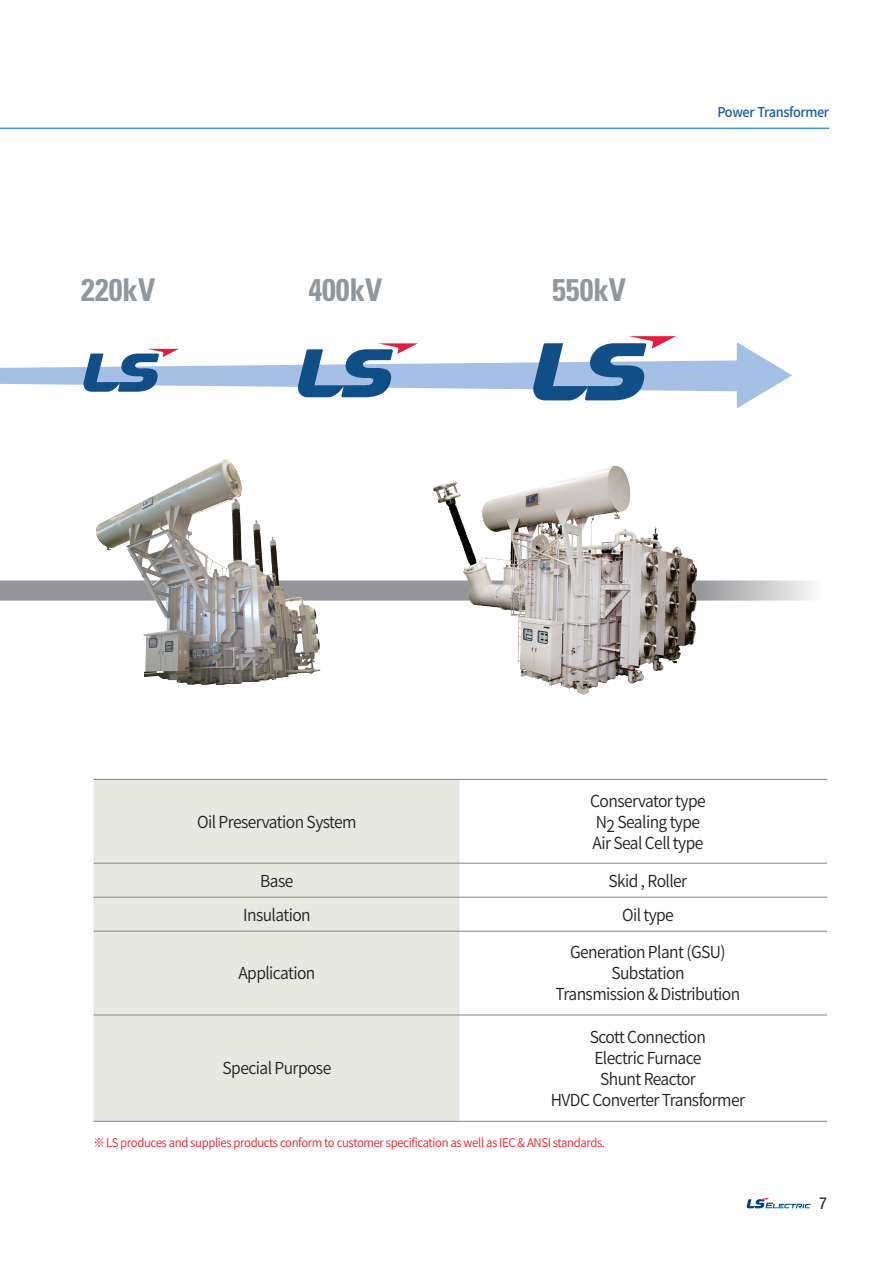
<style>
.page{position:relative;width:893px;height:1263px;background:#fff}
.page>*{position:absolute;margin:0;border:0;box-sizing:border-box;transform-origin:0 0}
.t1{font:700 condensed 31.35px "Univers";color:#90979d}
.t2{font:600 16.5px/21px "Noto Sans CJ Kkr";letter-spacing:-.035em;color:#231f20;text-align:center;scale:.95 1}
.t3{font:condensed 16.5px "Helvetica Neue";color:#231f20}
.t4{font:500 13.5px "Noto Sans CJ Kkr";letter-spacing:-.03em;color:#1a5ca5;scale:.95 1}
.t5{font:600 12px "Noto Sans CJ Kkr";letter-spacing:-.03em;color:#ee1d23;scale:.94 1}
</style>
<div class="page">
<svg style="left:746px;top:1198px;width:65px;height:10px"></svg>
<hr style="left:0;top:128px;width:829px;height:1px;background:#4194d0">
<svg style="left:290px;top:580px;width:523px;height:21px;background:#afb0b2"></svg>
<div style="left:94px;top:780px;width:366px;height:341px;background:#e8e8e3"></div>
<hr style="left:94px;top:863px;width:366px;height:1px;background:#808285">
<hr style="left:460px;top:863px;width:367px;height:1px;background:#808285">
<hr style="left:94px;top:897px;width:366px;height:1px;background:#808285">
<hr style="left:460px;top:897px;width:367px;height:1px;background:#808285">
<hr style="left:94px;top:931px;width:366px;height:1px;background:#808285">
<hr style="left:460px;top:931px;width:367px;height:1px;background:#808285">
<hr style="left:94px;top:1015px;width:366px;height:1px;background:#808285">
<hr style="left:460px;top:1015px;width:367px;height:1px;background:#808285">
<hr style="left:94px;top:779px;width:366px;height:1px;background:#808285">
<hr style="left:460px;top:779px;width:367px;height:1px;background:#808285">
<hr style="left:94px;top:1121px;width:366px;height:1px;background:#808285">
<hr style="left:460px;top:1121px;width:367px;height:1px;background:#808285">
<img style="left:416px;top:465px;width:295px;height:230px">
<svg style="left:0;top:580px;width:94px;height:21px;background:#97999c"></svg>
<svg style="left:0;top:336px;width:792px;height:72px"></svg>
<img style="left:94px;top:461px;width:196px;height:224px">
<h1 class="t1" style="left:81px;top:270px;width:75px">220kV</h1>
<h1 class="t1" style="left:308px;top:270px;width:75px">400kV</h1>
<h1 class="t1" style="left:552px;top:270px;width:75px">550kV</h1>
<p class="t4" style="left:717px;top:104px;width:119px">Power Transformer</p>
<p class="t2" style="left:197px;top:811px;width:169px">Oil Preservation System</p>
<p class="t2" style="left:590px;top:790px;width:123px;text-align:left">Conservator type<br>N2 Sealing type<br>Air Seal Cell type</p>
<p class="t2" style="left:260px;top:870px;width:36px">Base</p>
<p class="t2" style="left:609px;top:870px;width:84px">Skid , Roller</p>
<p class="t2" style="left:243px;top:904px;width:73px">Insulation</p>
<p class="t2" style="left:622px;top:904px;width:56px">Oil type</p>
<p class="t2" style="left:238px;top:963px;width:83px">Application</p>
<p class="t2" style="left:555px;top:942px;width:196px">Generation Plant (GSU)<br>Substation<br>Transmission &amp; Distribution</p>
<p class="t2" style="left:551px;top:1027px;width:206px">Scott Connection<br>Electric Furnace<br>Shunt Reactor<br>HVDC Converter Transformer</p>
<p class="t5" style="left:94px;top:1136px;width:546px">※ LS produces and supplies products conform to customer specification as well as IEC &amp; ANSI standards.</p>
<p class="t2" style="left:223px;top:1058px;width:116px">Special Purpose</p>
<p class="t3" style="left:819px;top:1193px;width:9px">7</p>
</div>
